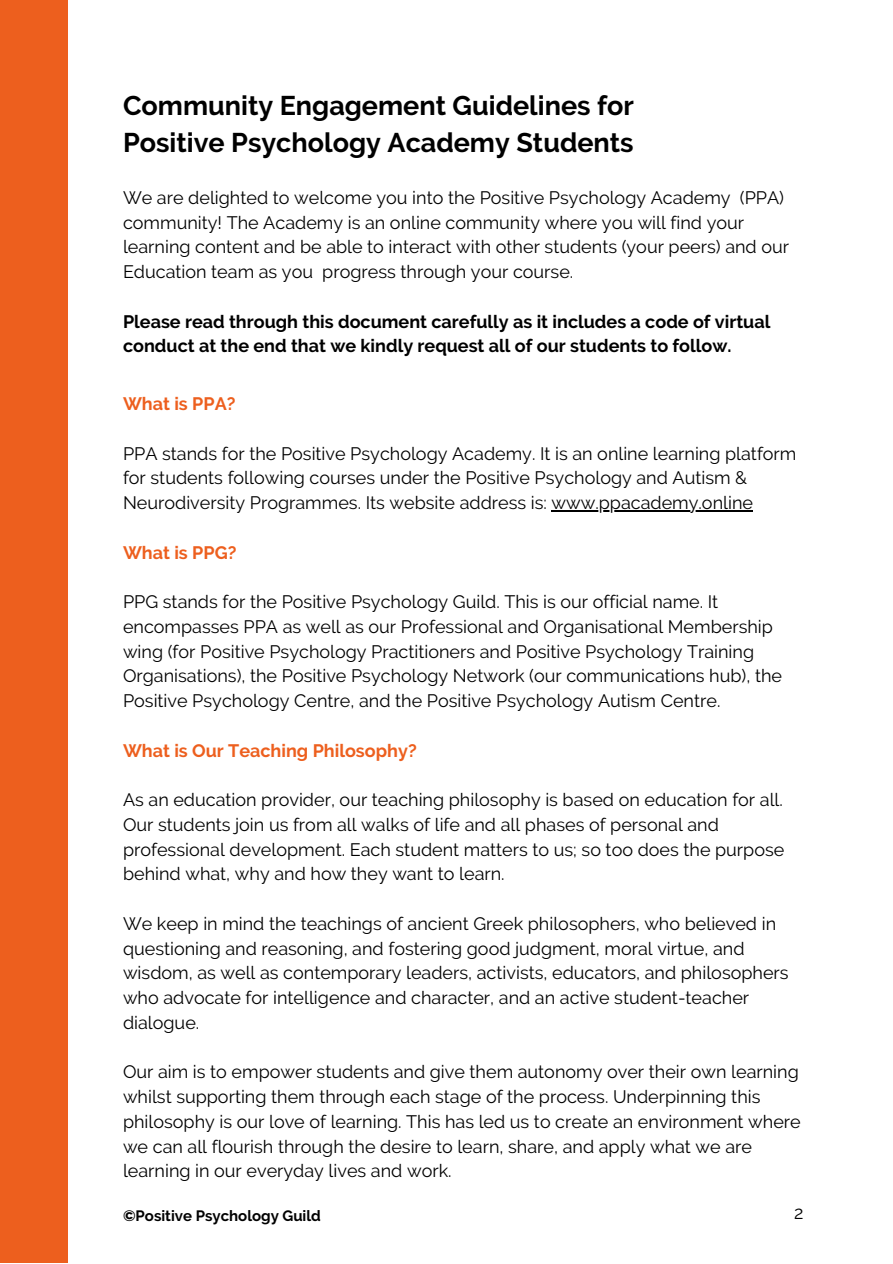
<style>
.page{position:relative;width:893px;height:1264px;background:#fff}
.page>*{position:absolute;margin:0;border:0;box-sizing:border-box;transform-origin:0 0}
.t1{font:700 27px/37px "Raleway";color:#000}
.t2{font:18px/24.8px "Raleway";color:#000}
.t3{font:700 18px/24.8px "Raleway";color:#000}
.t4{font:700 18px "Raleway";color:#ed5f1e}
.t5{font:700 15px "Raleway";color:#000}
</style>
<div class="page">
<div style="left:0;top:0;width:68px;height:1262px;background:#ed5f1e"></div>
<hr style="left:551px;top:510px;width:202px;height:1px;background:#000">
<h1 class="t1" style="left:123px;top:87px;width:512px">Community Engagement Guidelines for<br>Positive Psychology Academy Students</h1>
<p class="t2" style="left:123px;top:185px;width:667px">We are delighted to welcome you into the Positive Psychology Academy (PPA) community! The Academy is an online community where you will find your learning content and be able to interact with other students (your peers) and our Education team as you progress through your course.</p>
<p class="t3" style="left:123px;top:309px;width:649px">Please read through this document carefully as it includes a code of virtual conduct at the end that we kindly request all of our students to follow.</p>
<p class="t4" style="left:123px;top:393px;width:114px">What is PPA?</p>
<p class="t2" style="left:123px;top:441px;width:675px">PPA stands for the Positive Psychology Academy. It is an online learning platform for students following courses under the Positive Psychology and Autism &amp;<br>Neurodiversity Programmes. Its website address is: www.ppacademy.online</p>
<p class="t4" style="left:123px;top:542px;width:115px">What is PPG?</p>
<p class="t2" style="left:123px;top:589px;width:660px">PPG stands for the Positive Psychology Guild. This is our official name. It encompasses PPA as well as our Professional and Organisational Membership wing (for Positive Psychology Practitioners and Positive Psychology Training Organisations), the Positive Psychology Network (our communications hub), the Positive Psychology Centre, and the Positive Psychology Autism Centre.</p>
<p class="t4" style="left:123px;top:739px;width:295px">What is Our Teaching Philosophy?</p>
<p class="t2" style="left:123px;top:787px;width:662px">As an education provider, our teaching philosophy is based on education for all.<br>Our students join us from all walks of life and all phases of personal and professional development. Each student matters to us; so too does the purpose behind what, why and how they want to learn.</p>
<p class="t2" style="left:123px;top:911px;width:667px">We keep in mind the teachings of ancient Greek philosophers, who believed in questioning and reasoning, and fostering good judgment, moral virtue, and wisdom, as well as contemporary leaders, activists, educators, and philosophers who advocate for intelligence and character, and an active student-teacher dialogue.</p>
<p class="t2" style="left:123px;top:1059px;width:679px">Our aim is to empower students and give them autonomy over their own learning whilst supporting them through each stage of the process. Underpinning this philosophy is our love of learning. This has led us to create an environment where we can all flourish through the desire to learn, share, and apply what we are learning in our everyday lives and work.</p>
<p class="t5" style="left:123px;top:1206px;width:199px">©Positive Psychology Guild</p>
<p class="t2" style="left:794px;top:1200px;width:11px">2</p>
</div>
